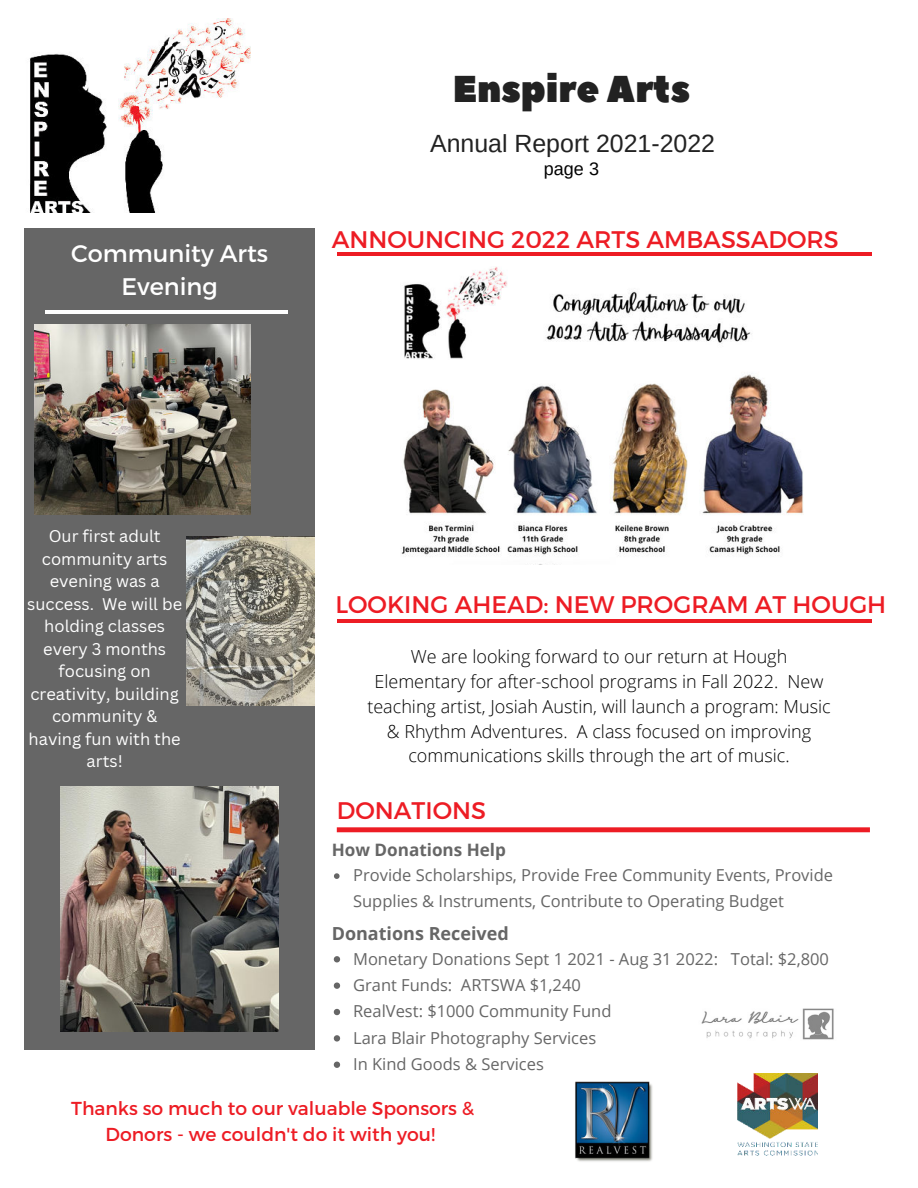
<style>
.page{position:relative;width:918px;height:1188px;background:#fff}
.page>*{position:absolute;margin:0;border:0;box-sizing:border-box;transform-origin:0 0}
.t1{font:37.35px "Peace Sans";color:#222}
.t2{font:24.9px "Arimo";color:#222}
.t3{font:24px "Montserrat";color:#ed1c24}
.t4{font:24px/32.7px "Montserrat";color:#fff;text-align:center}
.t5{font:18.75px/25.8px "Montserrat";color:#ed1c24;text-align:center}
.t6{font:300 18px/24.8px "Open Sans";color:#000;text-align:center}
.t7{font:700 18px "Open Sans";color:#666}
.t8{font:18px "Arimo";color:#000}
.t9{font:700 17.1px "Open Sans";color:#666}
.t10{font:16.5px/26.4px "Open Sans";color:#666}
.t11{font:16.5px/22.5px "Canva Sans";color:#fff;text-align:center}
</style>
<div class="page">
<div style="left:25px;top:229px;width:290px;height:821px;background:#666"></div>
<hr style="left:45px;top:310px;width:243px;height:4px;background:#fff">
<hr style="left:337px;top:253px;width:535px;height:3px;background:#ed1c24">
<svg style="left:334px;top:956px;width:6px;height:6px"></svg>
<svg style="left:334px;top:983px;width:6px;height:6px"></svg>
<svg style="left:334px;top:1009px;width:6px;height:6px"></svg>
<svg style="left:334px;top:1035px;width:6px;height:7px"></svg>
<svg style="left:334px;top:1062px;width:6px;height:6px"></svg>
<svg style="left:334px;top:873px;width:6px;height:6px"></svg>
<img style="left:29px;top:18px;width:222px;height:195px">
<svg style="left:337px;top:827px;width:533px;height:5px;background:#ee2a32"></svg>
<img style="left:701px;top:1008px;width:133px;height:32px">
<img style="left:575px;top:1081px;width:78px;height:81px">
<hr style="left:337px;top:620px;width:535px;height:3px;background:#ed1c24">
<img style="left:401px;top:267px;width:402px;height:298px">
<img style="left:737px;top:1074px;width:80px;height:82px">
<img style="left:34px;top:325px;width:216px;height:189px">
<img style="left:187px;top:536px;width:127px;height:170px">
<img style="left:60px;top:787px;width:218px;height:245px">
<h1 class="t1" style="left:453px;top:64px;width:239px">Enspire Arts</h1>
<h2 class="t2" style="left:430px;top:127px;width:287px">Annual Report 2021-2022</h2>
<h3 class="t4" style="left:71px;top:237px;width:199px">Community Arts<br>Evening</h3>
<p class="t8" style="left:544px;top:157px;width:57px">page 3</p>
<h3 class="t3" style="left:332px;top:225px;width:509px">ANNOUNCING 2022 ARTS AMBASSADORS</h3>
<p class="t11" style="left:27px;top:525px;width:156px">Our first adult community arts evening was a success. We will be holding classes every 3 months focusing on creativity, building community &amp; having fun with the arts!</p>
<h3 class="t3" style="left:335px;top:590px;width:552px">LOOKING AHEAD: NEW PROGRAM AT HOUGH</h3>
<p class="t6" style="left:367px;top:644px;width:465px">We are looking forward to our return at Hough Elementary for after-school programs in Fall 2022. New teaching artist, Josiah Austin, will launch a program: Music &amp; Rhythm Adventures. A class focused on improving communications skills through the art of music.</p>
<h3 class="t3" style="left:337px;top:795px;width:151px">DONATIONS</h3>
<p class="t9" style="left:332px;top:837px;width:176px">How Donations Help</p>
<p class="t10" style="left:353px;top:862px;width:481px;line-height:25.8px">Provide Scholarships, Provide Free Community Events, Provide<br>Supplies &amp; Instruments, Contribute to Operating Budget</p>
<p class="t7" style="left:332px;top:921px;width:179px">Donations Received</p>
<p class="t10" style="left:353px;top:945px;width:477px">Monetary Donations Sept 1 2021 - Aug 31 2022: Total: $2,800<br>Grant Funds: ARTSWA $1,240<br>RealVest: $1000 Community Fund<br>Lara Blair Photography Services<br>In Kind Goods &amp; Services</p>
<p class="t5" style="left:71px;top:1095px;width:405px">Thanks so much to our valuable Sponsors &amp;<br>Donors - we couldn't do it with you!</p>
</div>
